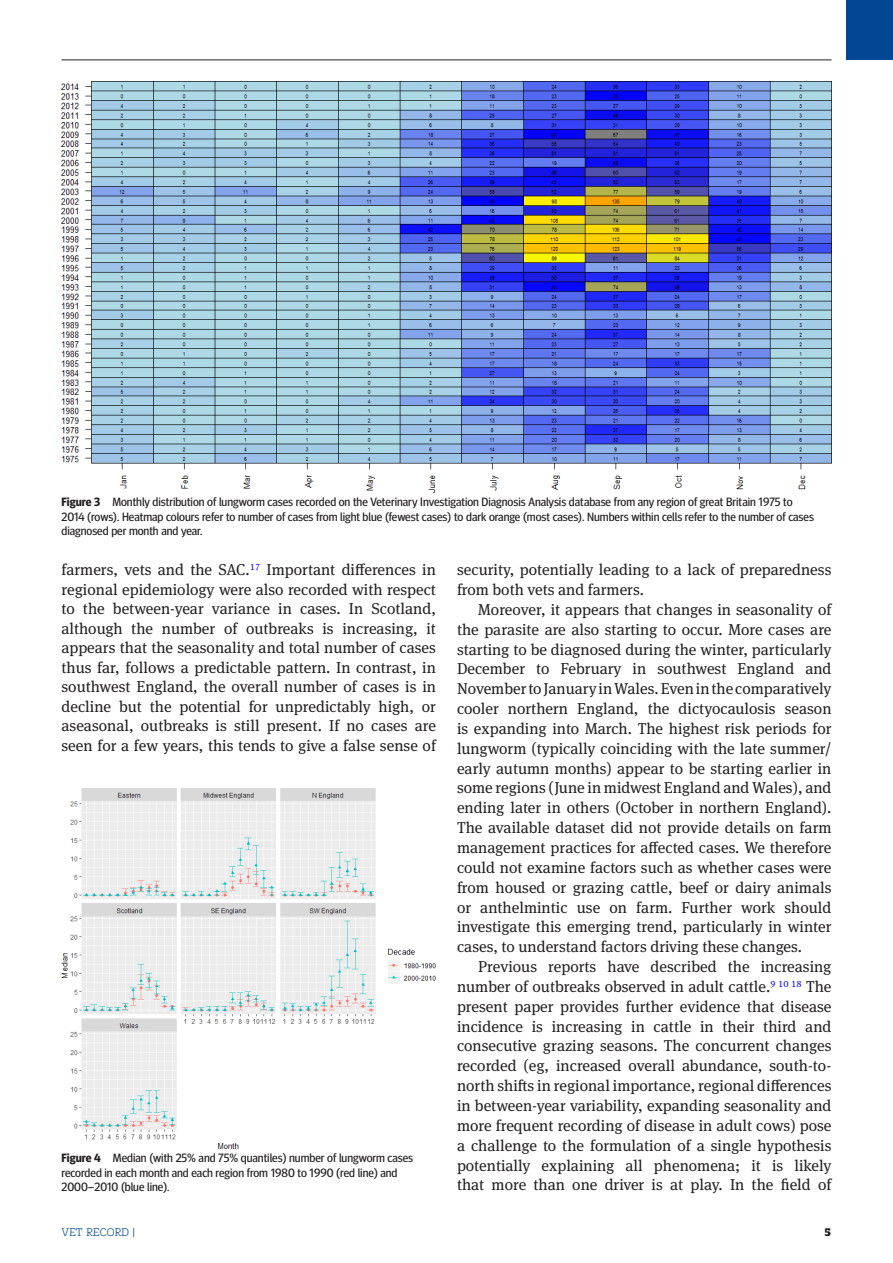
<style>
.page{position:relative;width:893px;height:1263px;background:#fff}
.page>*{position:absolute;margin:0;border:0;box-sizing:border-box;transform-origin:0 0}
.t1{font:15.75px/19.8px "Meta Serif Pro";color:#231f20;text-align:justify}
.t2{font:12px/14.2px "Meta Headline OT";color:#231f20}
.t3{font:300 12px "Duplicate Slab";letter-spacing:.01em;color:#034694}
.t4{font:900 12px "Duplicate Slab";color:#231f20}
.s1{font-weight:700}
.s2{color:#231f20}
</style>
<div class="page">
<div style="left:846px;top:0;width:47px;height:60px;background:#034694"></div>
<hr style="left:62px;top:60px;width:769px;height:1px;background:#231f20">
<img style="left:62px;top:81px;width:769px;height:411px">
<img style="left:62px;top:788px;width:374px;height:360px">
<p class="t2" style="left:62px;top:495px;width:754px"><span class="s1">Figure 3</span> Monthly distribution of lungworm cases recorded on the Veterinary Investigation Diagnosis Analysis database from any region of great Britain 1975 to<br>2014 (rows). Heatmap colours refer to number of cases from light blue (fewest cases) to dark orange (most cases). Numbers within cells refer to the number of cases diagnosed per month and year.</p>
<p class="t1" style="left:62px;top:559px;width:376px">farmers, vets and the SAC.<sup>17</sup> Important differences in regional epidemiology were also recorded with respect to the between-year variance in cases. In Scotland, although the number of outbreaks is increasing, it appears that the seasonality and total number of cases thus far, follows a predictable pattern. In contrast, in southwest England, the overall number of cases is in decline but the potential for unpredictably high, or aseasonal, outbreaks is still present. If no cases are seen for a few years, this tends to give a false sense of</p>
<p class="t1" style="left:457px;top:559px;width:376px">security, potentially leading to a lack of preparedness from both vets and farmers.</p>
<p class="t1" style="left:457px;top:599px;width:376px;text-indent:21px">Moreover, it appears that changes in seasonality of the parasite are also starting to occur. More cases are starting to be diagnosed during the winter, particularly December to February in southwest England and November to January in Wales. Even in the comparatively cooler northern England, the dictyocaulosis season is expanding into March. The highest risk periods for lungworm (typically coinciding with the late summer/ early autumn months) appear to be starting earlier in some regions (June in midwest England and Wales), and ending later in others (October in northern England).<br>The available dataset did not provide details on farm management practices for affected cases. We therefore could not examine factors such as whether cases were from housed or grazing cattle, beef or dairy animals or anthelmintic use on farm. Further work should investigate this emerging trend, particularly in winter cases, to understand factors driving these changes.</p>
<p class="t1" style="left:457px;top:956px;width:376px;text-indent:21px">Previous reports have described the increasing number of outbreaks observed in adult cattle.<sup>9</sup> <sup>10</sup> <sup>18</sup> The present paper provides further evidence that disease incidence is increasing in cattle in their third and consecutive grazing seasons. The concurrent changes recorded (eg, increased overall abundance, south-to&shy;north shifts in regional importance, regional differences in between-year variability, expanding seasonality and more frequent recording of disease in adult cows) pose a challenge to the formulation of a single hypothesis potentially explaining all phenomena; it is likely that more than one driver is at play. In the field of</p>
<p class="t2" style="left:62px;top:1151px;width:353px"><span class="s1">Figure 4</span> Median (with 25% and 75% quantiles) number of lungworm cases recorded in each month and each region from 1980 to 1990 (red line) and<br>2000–2010 (blue line).</p>
<p class="t3" style="left:62px;top:1225px;width:75px">VET RECORD <span class="s2">|</span></p>
<p class="t4" style="left:824px;top:1224px;width:9px">5</p>
</div>
